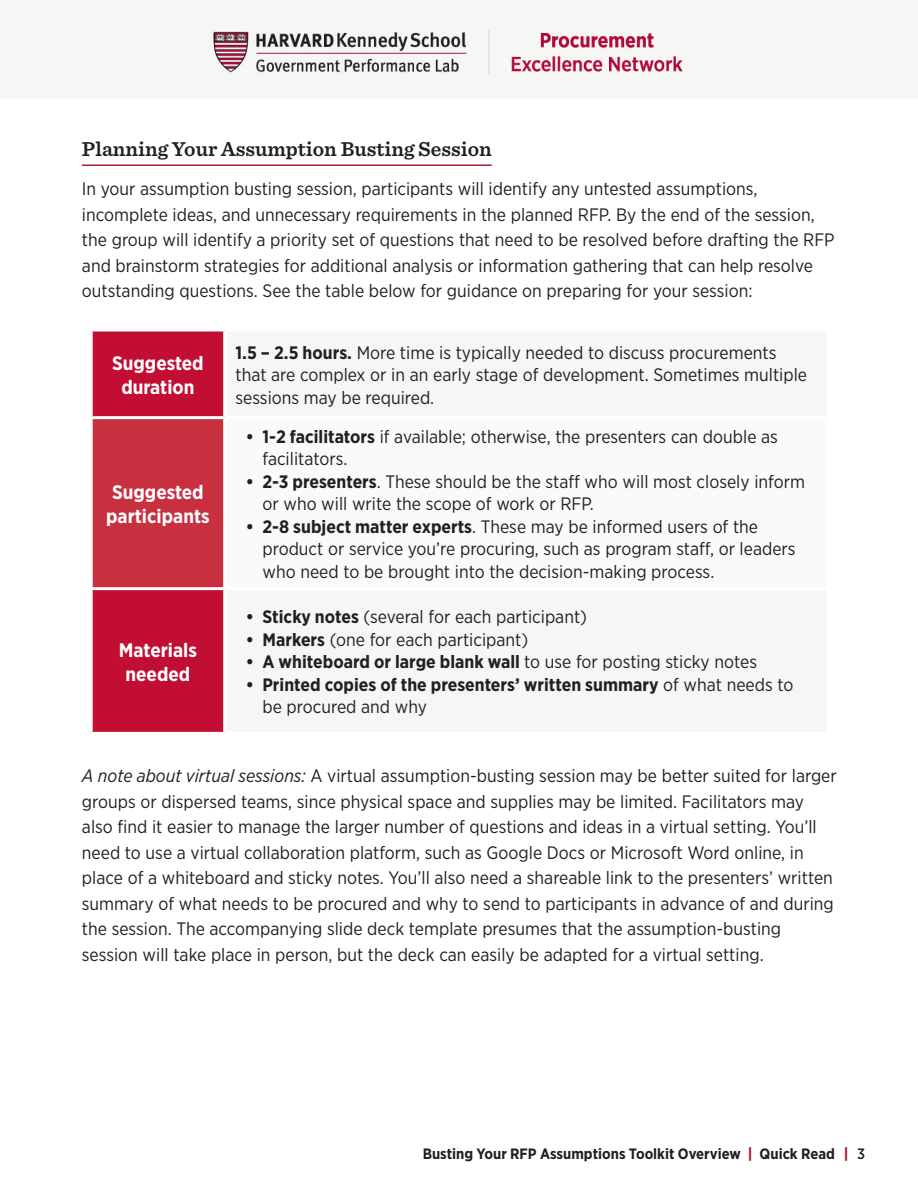
<style>
.page{position:relative;width:918px;height:1188px;background:#fff}
.page>*{position:absolute;margin:0;border:0;box-sizing:border-box;transform-origin:0 0}
.t1{font:600 21px "Sentinel";color:#231f20}
.t2{font:700 19.5px/24px "Gotham Narrow";color:#fff;text-align:center}
.t3{font:18px/25.5px "Gotham Narrow";color:#231f20}
.t4{font:700 18px/22.5px "Gotham Narrow";color:#231f20}
.t5{font:700 15px "Gotham Narrow";color:#231f20}
.s1{font-weight:700}
.s2{font-weight:400}
.s3{font-style:italic}
.s4{font-weight:900;color:#ab1e2c}
.s5{font-weight:500}
</style>
<div class="page">
<div style="left:0;top:0;width:918px;height:99px;background:#f6f6f4"></div>
<img style="left:213px;top:30px;width:470px;height:44px">
<hr style="left:82px;top:164px;width:410px;height:2px;background:#ab1e2c">
<div style="left:93px;top:332px;width:130px;height:400px;background:#c30e33"></div>
<div style="left:227px;top:332px;width:599px;height:399px;background:#f6f6f4"></div>
<div style="left:91px;top:418px;width:134px;height:171px;background:#c8303f"></div>
<div style="left:225px;top:418px;width:603px;height:171px;background:#fafafa"></div>
<svg style="left:91px;top:330px;width:134px;height:2px"></svg>
<hr style="left:90px;top:416px;width:135px;height:3px;background:#fff">
<hr style="left:90px;top:419px;width:3px;height:168px;background:#fff">
<hr style="left:225px;top:416px;width:604px;height:3px;background:#fff">
<hr style="left:223px;top:419px;width:3px;height:168px;background:#fff">
<hr style="left:826px;top:419px;width:3px;height:168px;background:#fff">
<hr style="left:90px;top:587px;width:135px;height:3px;background:#fff">
<hr style="left:225px;top:587px;width:604px;height:3px;background:#fff">
<p class="t1" style="left:82px;top:133px;width:411px">Planning Your Assumption Busting Session</p>
<p class="t3" style="left:82px;top:176px;width:754px">In your assumption busting session, participants will identify any untested assumptions, incomplete ideas, and unnecessary requirements in the planned RFP. By the end of the session, the group will identify a priority set of questions that need to be resolved before drafting the RFP and brainstorm strategies for additional analysis or information gathering that can help resolve outstanding questions. See the table below for guidance on preparing for your session:</p>
<p class="t2" style="left:112px;top:351px;width:93px">Suggested duration</p>
<p class="t3" style="left:235px;top:341px;width:573px;line-height:22.5px"><span class="s1">1.5 – 2.5 hours.</span> More time is typically needed to discuss procurements that are complex or in an early stage of development. Sometimes multiple sessions may be required.</p>
<p class="t2" style="left:106px;top:480px;width:105px">Suggested participants</p>
<p class="t2" style="left:119px;top:638px;width:80px">Materials needed</p>
<p class="t3" style="left:262px;top:425px;width:517px;line-height:22.5px;text-indent:-16px"><span class="s1">• 1-2 facilitators</span> if available; otherwise, the presenters can double as facilitators.</p>
<p class="t3" style="left:262px;top:470px;width:544px;line-height:22.5px;text-indent:-16px"><span class="s1">• 2-3 presenters</span>. These should be the staff who will most closely inform or who will write the scope of work or RFP.</p>
<p class="t3" style="left:262px;top:515px;width:535px;line-height:22.5px;text-indent:-16px"><span class="s1">• 2-8 subject matter experts</span>. These may be informed users of the product or service you’re procuring, such as program staff, or leaders who need to be brought into the decision-making process.</p>
<p class="t3" style="left:246px;top:604px;width:343px"><span class="s1">• Sticky notes</span> (several for each participant)</p>
<p class="t3" style="left:246px;top:626px;width:284px"><span class="s1">• Markers</span> (one for each participant)</p>
<p class="t4" style="left:246px;top:650px;width:513px">• A whiteboard or large blank wall <span class="s2">to use for posting sticky notes</span></p>
<p class="t4" style="left:262px;top:673px;width:532px;text-indent:-16px">• Printed copies of the presenters’ written summary <span class="s2">of what needs to be procured and why</span></p>
<p class="t3" style="left:82px;top:763px;width:756px"><span class="s3">A note about virtual sessions:</span> A virtual assumption-busting session may be better suited for larger groups or dispersed teams, since physical space and supplies may be limited. Facilitators may also find it easier to manage the larger number of questions and ideas in a virtual setting. You’ll need to use a virtual collaboration platform, such as Google Docs or Microsoft Word online, in place of a whiteboard and sticky notes. You’ll also need a shareable link to the presenters’ written summary of what needs to be procured and why to send to participants in advance of and during the session. The accompanying slide deck template presumes that the assumption-busting session will take place in person, but the deck can easily be adapted for a virtual setting.</p>
<p class="t5" style="left:423px;top:1145px;width:444px">Busting Your RFP Assumptions Toolkit Overview <span class="s4">|</span> Quick Read <span class="s4">|</span> <span class="s5">3</span></p>
</div>
